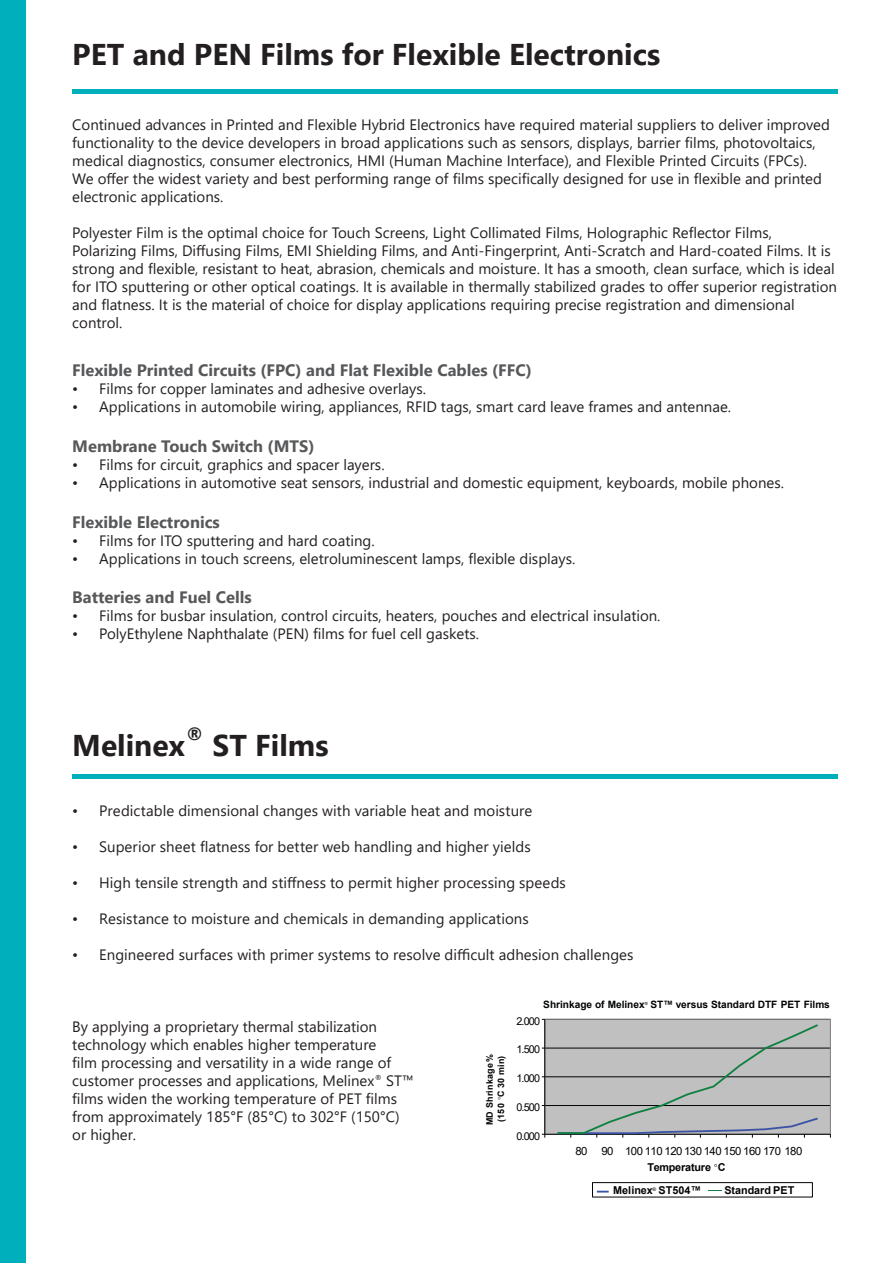
<style>
.page{position:relative;width:893px;height:1263px;background:#fff}
.page>*{position:absolute;margin:0;border:0;box-sizing:border-box;transform-origin:0 0}
.t1{font:700 30px "Segoe UI";color:#231f20}
.t2{font:700 16.5px "Segoe UI";color:#57585a}
.t3{font:15px/18px "Segoe UI";color:#231f20}
.t4{font:11.4px "Arial";letter-spacing:-.04em;color:#020303}
.t5{font:700 10.8px "Arial";letter-spacing:-.01em;color:#020303}
.t6{font:10.8px "Arial";letter-spacing:-.08em;color:#020303}
.t7{font:700 10.2px "Arial";color:#020303}
.t8{font:700 9px/11.1px "Arial";letter-spacing:.025em;color:#020303;text-align:center}
.t9{font:700 4.35px "Arial";color:#231f20}
.s1{font-weight:400}
</style>
<div class="page">
<div style="left:72px;top:89px;width:766px;height:5px;background:#00afbc"></div>
<div style="left:0;top:0;width:26px;height:1263px;background:#00afbc"></div>
<div style="left:545px;top:1019px;width:285px;height:115px;background:#c1c0c0"></div>
<hr style="left:545px;top:1105px;width:285px;height:1px;background:#020303">
<hr style="left:545px;top:1076px;width:285px;height:1px;background:#020303">
<hr style="left:545px;top:1048px;width:285px;height:1px;background:#020303">
<div style="left:544px;top:1019px;width:287px;height:115px;border:1px solid #808181"></div>
<hr style="left:544px;top:1019px;width:1px;height:115px;background:#020303">
<hr style="left:545px;top:1134px;width:285px;height:1px;background:#020303">
<svg style="left:556px;top:1024px;width:264px;height:113px"></svg>
<svg style="left:597px;top:1191px;width:12px;height:1px"></svg>
<div style="left:592px;top:1182px;width:221px;height:15px;border:1px solid #020303"></div>
<svg style="left:708px;top:1190px;width:14px;height:1px"></svg>
<div style="left:72px;top:774px;width:766px;height:5px;background:#00afbc"></div>
<p class="t1" style="left:72px;top:26px;width:589px">PET and PEN Films for Flexible Electronics</p>
<p class="t3" style="left:72px;top:114px;width:759px">Continued advances in Printed and Flexible Hybrid Electronics have required material suppliers to deliver improved functionality to the device developers in broad applications such as sensors, displays, barrier films, photovoltaics, medical diagnostics, consumer electronics, HMI (Human Machine Interface), and Flexible Printed Circuits (FPCs).<br>We offer the widest variety and best performing range of films specifically designed for use in flexible and printed electronic applications.</p>
<p class="t3" style="left:72px;top:222px;width:766px">Polyester Film is the optimal choice for Touch Screens, Light Collimated Films, Holographic Reflector Films, Polarizing Films, Diffusing Films, EMI Shielding Films, and Anti-Fingerprint, Anti-Scratch and Hard-coated Films. It is strong and flexible, resistant to heat, abrasion, chemicals and moisture. It has a smooth, clean surface, which is ideal for ITO sputtering or other optical coatings. It is available in thermally stabilized grades to offer superior registration and flatness. It is the material of choice for display applications requiring precise registration and dimensional control.</p>
<p class="t2" style="left:72px;top:355px;width:461px">Flexible Printed Circuits (FPC) and Flat Flexible Cables (FFC)</p>
<p class="t3" style="left:72px;top:379px;width:355px">• Films for copper laminates and adhesive overlays.</p>
<p class="t3" style="left:72px;top:397px;width:660px">• Applications in automobile wiring, appliances, RFID tags, smart card leave frames and antennae.</p>
<p class="t2" style="left:72px;top:430px;width:244px">Membrane Touch Switch (MTS)</p>
<p class="t3" style="left:72px;top:454px;width:314px">• Films for circuit, graphics and spacer layers.</p>
<p class="t3" style="left:72px;top:472px;width:713px">• Applications in automotive seat sensors, industrial and domestic equipment, keyboards, mobile phones.</p>
<p class="t2" style="left:72px;top:506px;width:149px">Flexible Electronics</p>
<p class="t3" style="left:72px;top:530px;width:304px">• Films for ITO sputtering and hard coating.</p>
<p class="t3" style="left:72px;top:548px;width:504px">• Applications in touch screens, eletroluminescent lamps, flexible displays.</p>
<p class="t2" style="left:72px;top:582px;width:181px">Batteries and Fuel Cells</p>
<p class="t3" style="left:72px;top:605px;width:590px">• Films for busbar insulation, control circuits, heaters, pouches and electrical insulation.</p>
<p class="t3" style="left:72px;top:623px;width:408px">• PolyEthylene Naphthalate (PEN) films for fuel cell gaskets.</p>
<p class="t1" style="left:72px;top:717px;width:258px">Melinex<sup>®</sup> ST Films</p>
<p class="t3" style="left:72px;top:800px;width:462px">• Predictable dimensional changes with variable heat and moisture</p>
<p class="t3" style="left:72px;top:836px;width:460px">• Superior sheet flatness for better web handling and higher yields</p>
<p class="t3" style="left:72px;top:872px;width:495px">• High tensile strength and stiffness to permit higher processing speeds</p>
<p class="t3" style="left:72px;top:908px;width:458px">• Resistance to moisture and chemicals in demanding applications</p>
<p class="t3" style="left:72px;top:944px;width:563px">• Engineered surfaces with primer systems to resolve difficult adhesion challenges</p>
<p class="t3" style="left:72px;top:1016px;width:343px">By applying a proprietary thermal stabilization technology which enables higher temperature<br>film processing and versatility in a wide range of customer processes and applications, Melinex<sup>®</sup> ST™</p>
<p class="t3" style="left:72px;top:1088px;width:326px">films widen the working temperature of PET films</p>
<p class="t3" style="left:72px;top:1106px;width:329px">from approximately 185°F (85°C) to 302°F (150°C)</p>
<p class="t3" style="left:72px;top:1124px;width:65px">or higher.</p>
<p class="t8" style="left:484px;top:1125px;width:73px;rotate:-90deg">MD Shrinkage % (150 <sup>◦</sup>C 30 min)</p>
<p class="t7" style="left:543px;top:997px;width:103px">Shrinkage of Melinex</p>
<p class="t9" style="left:645px;top:1000px;width:5px">®</p>
<p class="t7" style="left:650px;top:997px;width:181px">ST™ versus Standard DTF PET Films</p>
<p class="t6" style="left:516px;top:1013px;width:25px">2.000</p>
<p class="t6" style="left:516px;top:1042px;width:25px">1.500</p>
<p class="t6" style="left:516px;top:1071px;width:25px">1.000</p>
<p class="t6" style="left:516px;top:1100px;width:25px">0.500</p>
<p class="t6" style="left:516px;top:1128px;width:25px">0.000</p>
<p class="t4" style="left:575px;top:1143px;width:228px">80 90 100 110 120 130 140 150 160 170 180</p>
<p class="t5" style="left:647px;top:1159px;width:80px">Temperature <span class="s1">◦</span>C</p>
<p class="t5" style="left:613px;top:1183px;width:90px">Melinex<sup>®</sup> ST504™</p>
<p class="t5" style="left:724px;top:1183px;width:71px">Standard PET</p>
</div>
